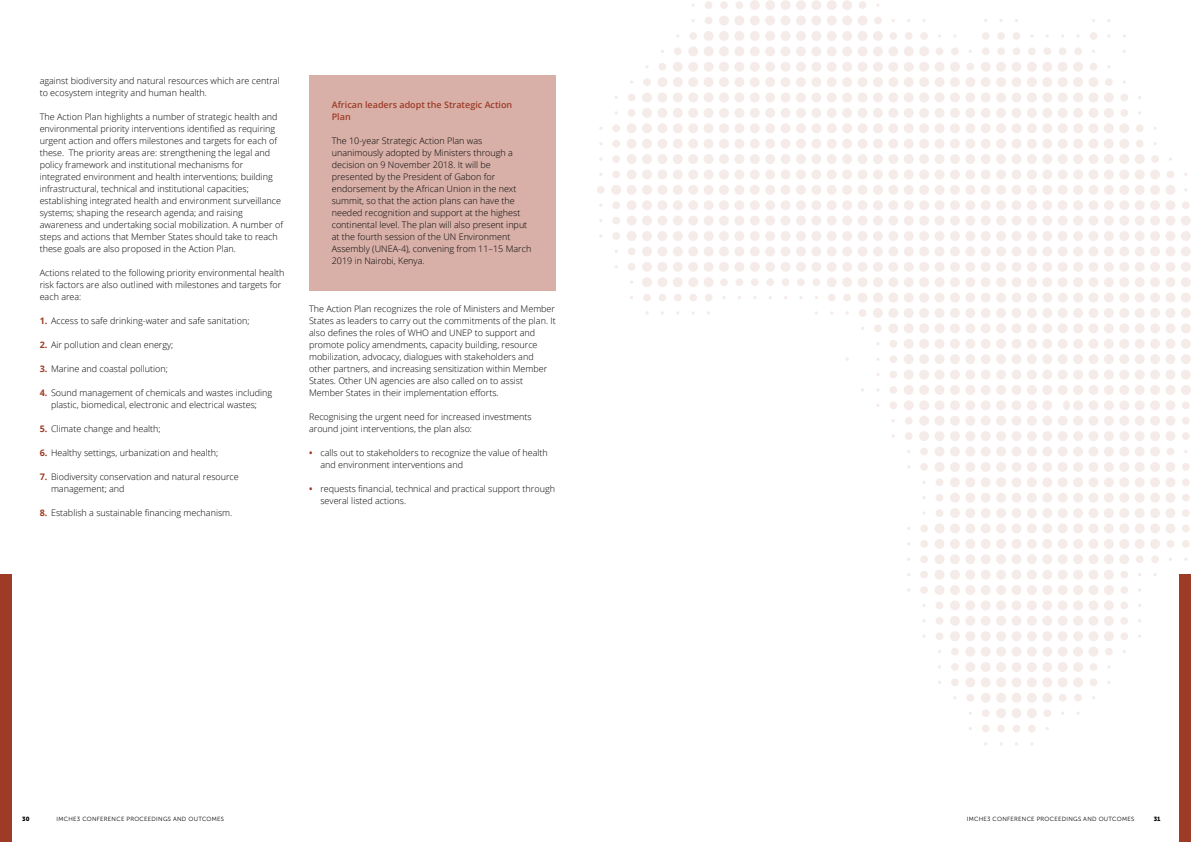
<style>
.page{position:relative;width:1191px;height:842px;background:#fff}
.page>*{position:absolute;margin:0;border:0;box-sizing:border-box;transform-origin:0 0}
.t1{font:300 9px/12px "Open Sans";color:#000}
.t2{font:600 9px/12px "Open Sans";color:#9e3b26}
.t3{font:6px "Museo Sans Cyrl 300";letter-spacing:.05em;color:#000}
.t4{font:6px "Museo Sans Cyrl 900";color:#000}
.s1{font-weight:700;color:#9e3b26}
</style>
<div class="page">
<div style="left:1179px;top:574px;width:12px;height:268px;background:#9e3b26"></div>
<div style="left:0;top:574px;width:12px;height:268px;background:#9e3b26"></div>
<div style="left:309px;top:75px;width:247px;height:216px;background:#d8b0a8"></div>
<svg style="left:599px;top:0;width:588px;height:179px"></svg>
<svg style="left:597px;top:185px;width:594px;height:148px"></svg>
<svg style="left:846px;top:339px;width:345px;height:324px"></svg>
<svg style="left:938px;top:663px;width:172px;height:83px"></svg>
<div style="left:1150px;top:539px;width:10px;height:10px;background:#f5ebe9;border-radius:50%"></div>
<div style="left:1073px;top:77px;width:10px;height:10px;background:#f5ebe9;border-radius:50%"></div>
<div style="left:980px;top:662px;width:10px;height:10px;background:#f5ebe9;border-radius:50%"></div>
<div style="left:750px;top:123px;width:9px;height:10px;background:#f5ebe9;border-radius:50%"></div>
<div style="left:965px;top:416px;width:10px;height:10px;background:#f5ebe9;border-radius:50%"></div>
<div style="left:934px;top:370px;width:10px;height:9px;background:#f5ebe9;border-radius:50%"></div>
<div style="left:934px;top:385px;width:10px;height:10px;background:#f5ebe9;border-radius:50%"></div>
<div style="left:857px;top:262px;width:10px;height:10px;background:#f5ebe9;border-radius:50%"></div>
<div style="left:857px;top:16px;width:10px;height:9px;background:#f5ebe9;border-radius:50%"></div>
<div style="left:842px;top:16px;width:10px;height:9px;background:#f5ebe9;border-radius:50%"></div>
<div style="left:826px;top:62px;width:10px;height:10px;background:#f5ebe9;border-radius:50%"></div>
<div style="left:1150px;top:200px;width:10px;height:10px;background:#f5ebe9;border-radius:50%"></div>
<div style="left:750px;top:200px;width:9px;height:10px;background:#f5ebe9;border-radius:50%"></div>
<div style="left:734px;top:200px;width:10px;height:10px;background:#f5ebe9;border-radius:50%"></div>
<div style="left:719px;top:246px;width:10px;height:10px;background:#f5ebe9;border-radius:50%"></div>
<div style="left:1165px;top:385px;width:10px;height:10px;background:#f5ebe9;border-radius:50%"></div>
<div style="left:1073px;top:447px;width:10px;height:9px;background:#f5ebe9;border-radius:50%"></div>
<div style="left:1042px;top:323px;width:10px;height:10px;background:#f5ebe9;border-radius:50%"></div>
<div style="left:1042px;top:677px;width:10px;height:10px;background:#f5ebe9;border-radius:50%"></div>
<div style="left:996px;top:631px;width:10px;height:10px;background:#f5ebe9;border-radius:50%"></div>
<div style="left:996px;top:647px;width:10px;height:9px;background:#f5ebe9;border-radius:50%"></div>
<p class="t1" style="left:40px;top:74px;width:241px">against biodiversity and natural resources which are central to ecosystem integrity and human health.</p>
<p class="t1" style="left:40px;top:110px;width:245px">The Action Plan highlights a number of strategic health and environmental priority interventions identified as requiring urgent action and offers milestones and targets for each of these. The priority areas are: strengthening the legal and policy framework and institutional mechanisms for integrated environment and health interventions; building infrastructural, technical and institutional capacities; establishing integrated health and environment surveillance systems; shaping the research agenda; and raising awareness and undertaking social mobilization. A number of steps and actions that Member States should take to reach these goals are also proposed in the Action Plan.</p>
<p class="t1" style="left:40px;top:266px;width:246px">Actions related to the following priority environmental health risk factors are also outlined with milestones and targets for each area:</p>
<p class="t1" style="left:40px;top:314px;width:211px"><span class="s1">1.</span> Access to safe drinking-water and safe sanitation;</p>
<p class="t1" style="left:40px;top:338px;width:135px"><span class="s1">2.</span> Air pollution and clean energy;</p>
<p class="t1" style="left:40px;top:362px;width:130px"><span class="s1">3.</span> Marine and coastal pollution;</p>
<p class="t1" style="left:40px;top:386px;width:234px;text-align:center"><span class="s1">4.</span> Sound management of chemicals and wastes including plastic, biomedical, electronic and electrical wastes;</p>
<p class="t1" style="left:40px;top:422px;width:122px"><span class="s1">5.</span> Climate change and health;</p>
<p class="t1" style="left:40px;top:446px;width:180px"><span class="s1">6.</span> Healthy settings, urbanization and health;</p>
<p class="t1" style="left:51px;top:470px;width:189px;text-indent:-11px"><span class="s1">7.</span> Biodiversity conservation and natural resource management; and</p>
<p class="t1" style="left:40px;top:506px;width:194px"><span class="s1">8.</span> Establish a sustainable financing mechanism.</p>
<p class="t2" style="left:332px;top:99px;width:182px">African leaders adopt the Strategic Action<br>Plan</p>
<p class="t1" style="left:332px;top:134px;width:201px">The 10-year Strategic Action Plan was unanimously adopted by Ministers through a decision on 9 November 2018. It will be presented by the President of Gabon for endorsement by the African Union in the next summit, so that the action plans can have the needed recognition and support at the highest continental level. The plan will also present input at the fourth session of the UN Environment Assembly (UNEA-4), convening from 11–15 March 2019 in Nairobi, Kenya.</p>
<p class="t1" style="left:309px;top:302px;width:248px">The Action Plan recognizes the role of Ministers and Member States as leaders to carry out the commitments of the plan. It also defines the roles of WHO and UNEP to support and promote policy amendments, capacity building, resource mobilization, advocacy, dialogues with stakeholders and other partners, and increasing sensitization within Member States. Other UN agencies are also called on to assist Member States in their implementation efforts.</p>
<p class="t1" style="left:309px;top:410px;width:224px">Recognising the urgent need for increased investments around joint interventions, the plan also:</p>
<p class="t1" style="left:320px;top:446px;width:229px;text-indent:-11px"><span class="s1">•</span> calls out to stakeholders to recognize the value of health and environment interventions and</p>
<p class="t1" style="left:320px;top:482px;width:236px;text-indent:-11px"><span class="s1">•</span> requests financial, technical and practical support through several listed actions.</p>
<p class="t4" style="left:22px;top:815px;width:9px">30</p>
<p class="t3" style="left:57px;top:815px;width:169px">IMCHE3 CONFERENCE PROCEEDINGS AND OUTCOMES</p>
<p class="t3" style="left:966px;top:815px;width:169px">IMCHE3 CONFERENCE PROCEEDINGS AND OUTCOMES</p>
<p class="t4" style="left:1153px;top:815px;width:8px">31</p>
</div>
